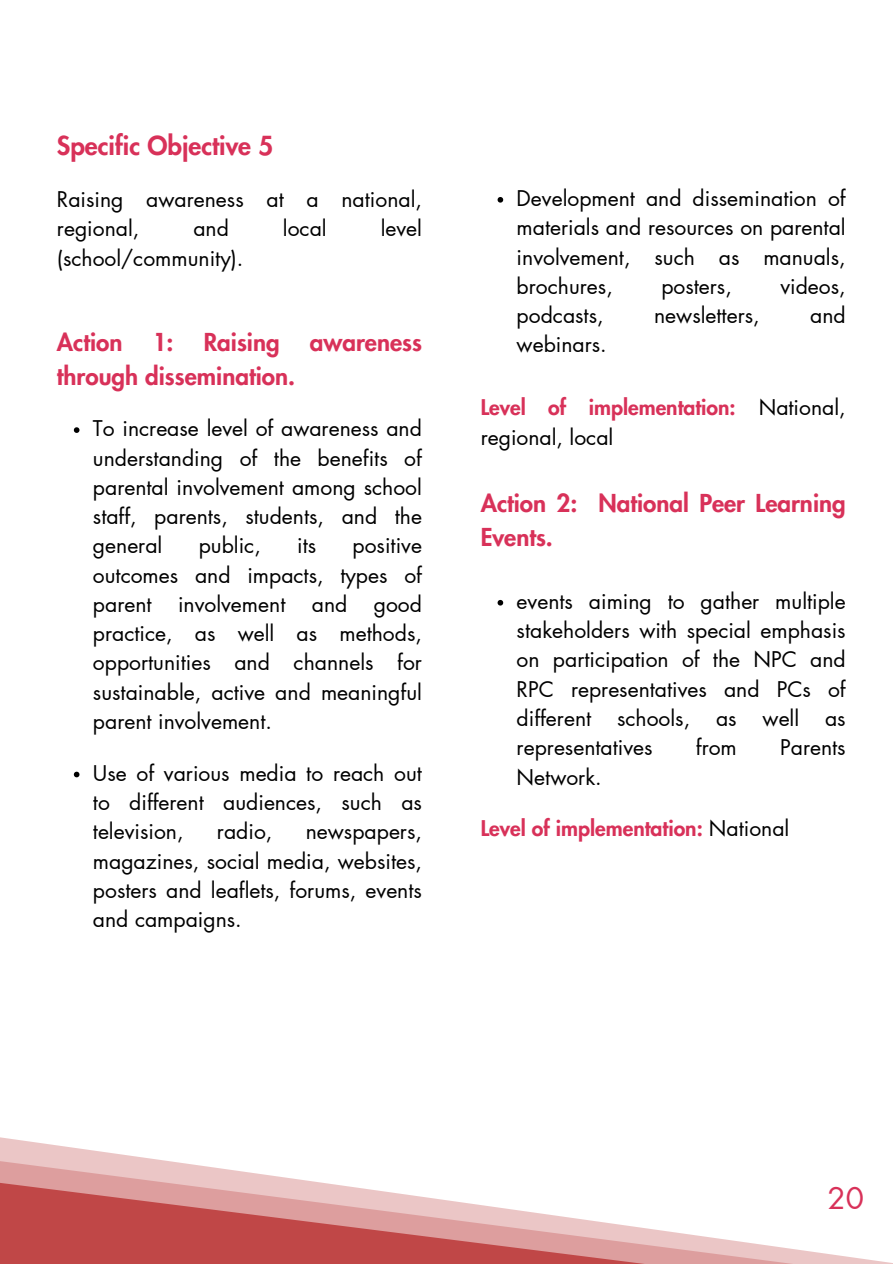
<style>
.page{position:relative;width:893px;height:1264px;background:#fff}
.page>*{position:absolute;margin:0;border:0;box-sizing:border-box;transform-origin:0 0}
.t1{font:29.55px "Futura LT Pro";color:#d83159}
.t2{font:800 25.65px "Futura LT Pro";color:#d83159}
.t3{font:800 24.15px/33.8px "Futura LT Pro";color:#d83159}
.t4{font:21.15px/29.2px "Futura LT Pro";color:#000;text-align:justify}
.t5{font:800 21.15px "Futura LT Pro";color:#d83159}
.s1{font-weight:800;color:#d83159}
.s2{font-weight:400;color:#000}
</style>
<div class="page">
<svg style="left:0;top:1137px;width:891px;height:126px"></svg>
<svg style="left:74px;top:427px;width:5px;height:6px"></svg>
<svg style="left:74px;top:771px;width:5px;height:6px"></svg>
<svg style="left:497px;top:197px;width:6px;height:6px"></svg>
<svg style="left:497px;top:600px;width:6px;height:5px"></svg>
<p class="t2" style="left:57px;top:134px;width:218px">Specific Objective 5</p>
<p class="t4" style="left:57px;top:186px;width:366px">Raising awareness at a national, regional,</p>
<p class="t4" style="left:193px;top:215px;width:37px">and</p>
<p class="t4" style="left:283px;top:215px;width:45px">local</p>
<p class="t4" style="left:380px;top:215px;width:43px">level</p>
<p class="t4" style="left:57px;top:244px;width:188px">(school/community).</p>
<p class="t3" style="left:57px;top:326px;width:67px">Action</p>
<p class="t3" style="left:153px;top:326px;width:22px">1:</p>
<p class="t3" style="left:204px;top:326px;width:77px">Raising</p>
<p class="t3" style="left:310px;top:326px;width:114px">awareness</p>
<p class="t3" style="left:57px;top:360px;width:239px">through dissemination.</p>
<p class="t4" style="left:93px;top:415px;width:330px">To increase level of awareness and understanding of the benefits of parental involvement among school staff, parents, students, and the general</p>
<p class="t4" style="left:199px;top:532px;width:64px">public,</p>
<p class="t4" style="left:297px;top:532px;width:21px">its</p>
<p class="t4" style="left:93px;top:532px;width:330px;text-indent:259px">positive outcomes and impacts, types of parent involvement and good practice, as well as methods, opportunities and channels for sustainable, active and meaningful parent involvement.</p>
<p class="t4" style="left:93px;top:759px;width:330px">Use of various media to reach out to different audiences, such as television,</p>
<p class="t4" style="left:217px;top:817px;width:57px">radio,</p>
<p class="t4" style="left:93px;top:817px;width:330px;text-indent:213px">newspapers, magazines, social media, websites, posters and leaflets, forums, events and campaigns.</p>
<p class="t4" style="left:516px;top:184px;width:330px">Development and dissemination of materials and resources on parental involvement, such as manuals, brochures,</p>
<p class="t4" style="left:661px;top:272px;width:72px">posters,</p>
<p class="t4" style="left:780px;top:272px;width:67px">videos,</p>
<p class="t4" style="left:516px;top:301px;width:88px">podcasts,</p>
<p class="t4" style="left:654px;top:301px;width:107px">newsletters,</p>
<p class="t4" style="left:810px;top:301px;width:37px">and</p>
<p class="t4" style="left:516px;top:331px;width:92px">webinars.</p>
<p class="t4" style="left:480px;top:394px;width:366px"><span class="s1">Level of implementation:</span> National, regional, local</p>
<p class="t3" style="left:480px;top:487px;width:366px">Action 2: National Peer Learning<br>Events.</p>
<p class="t4" style="left:516px;top:587px;width:330px">events aiming to gather multiple stakeholders with special emphasis on participation of the NPC and RPC representatives and PCs of different schools, as well as representatives</p>
<p class="t4" style="left:695px;top:733px;width:42px">from</p>
<p class="t4" style="left:780px;top:733px;width:67px">Parents</p>
<p class="t4" style="left:516px;top:763px;width:87px">Network.</p>
<p class="t5" style="left:480px;top:818px;width:310px">Level of implementation: <span class="s2">National</span></p>
<h1 class="t1" style="left:827px;top:1184px;width:38px">20</h1>
</div>
